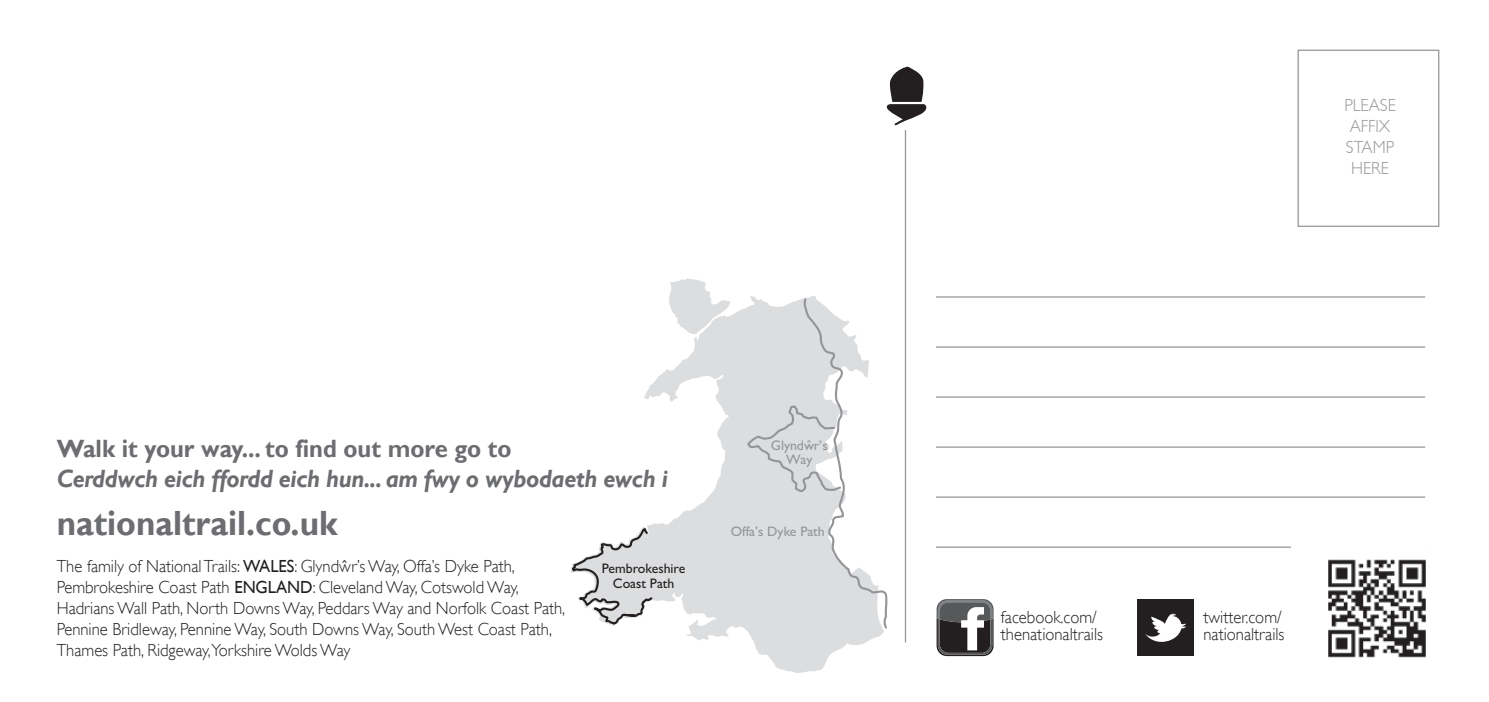
<style>
.page{position:relative;width:1489px;height:702px;background:#fff}
.page>*{position:absolute;margin:0;border:0;box-sizing:border-box;transform-origin:0 0}
.t1{font:700 35px "Gill Sans";color:#6c6d70;scale:.95 1}
.t2{font:italic 700 25px "Gill Sans";letter-spacing:-.015em;color:#6c6d70;scale:.95 1}
.t3{font:700 25px "Gill Sans";color:#6c6d70;scale:.95 1}
.t4{font:300 17.5px/21px "Gill Sans";color:#231f20;scale:.95 1}
.t5{font:300 17.5px/21px "Gill Sans";color:#939598;scale:.95 1}
.t6{font:13.75px/14.8px "Gill Sans";color:#939598;text-align:center}
.t7{font:13.75px/14.8px "Gill Sans";color:#231f20;text-align:center}
.s1{font-weight:400}
</style>
<div class="page">
<svg style="left:644px;top:302px;width:240px;height:371px"></svg>
<svg style="left:668px;top:278px;width:62px;height:57px"></svg>
<svg style="left:570px;top:527px;width:83px;height:99px"></svg>
<svg style="left:745px;top:296px;width:142px;height:334px"></svg>
<hr style="left:904px;top:64px;width:2px;height:578px;background:#939598">
<div style="left:1297px;top:50px;width:142px;height:177px;border:1px solid #939598"></div>
<hr style="left:935px;top:296px;width:489px;height:1px;background:#939598">
<hr style="left:935px;top:346px;width:489px;height:1px;background:#939598">
<hr style="left:935px;top:396px;width:489px;height:1px;background:#939598">
<hr style="left:935px;top:446px;width:489px;height:1px;background:#939598">
<hr style="left:935px;top:496px;width:489px;height:1px;background:#939598">
<hr style="left:935px;top:546px;width:489px;height:1px;background:#939598">
<div style="left:1136px;top:599px;width:57px;height:57px;background:#231f20"></div>
<svg style="left:1145px;top:613px;width:41px;height:29px"></svg>
<svg style="left:936px;top:599px;width:57px;height:57px"></svg>
<div style="left:881px;top:63px;width:49px;height:67px;background:#fff"></div>
<svg style="left:886px;top:67px;width:40px;height:58px"></svg>
<div style="left:1291px;top:532px;width:133px;height:124px;background:#fff"></div>
<img style="left:1328px;top:559px;width:98px;height:98px">
<h2 class="t3" style="left:57px;top:433px;width:480px">Walk it your way... to find out more go to</h2>
<h2 class="t2" style="left:57px;top:463px;width:644px">Cerddwch eich ffordd eich hun... am fwy o wybodaeth ewch i</h2>
<h1 class="t1" style="left:57px;top:502px;width:297px">nationaltrail.co.uk</h1>
<p class="t4" style="left:57px;top:556px;width:537px">The family of NationalTrails: <span class="s1">WALES</span>: Glyndwˆ r’s Way, Offa’s Dyke Path, Pembrokeshire Coast Path <span class="s1">ENGLAND</span>: Cleveland Way, Cotswold Way, Hadrians Wall Path, North Downs Way, Peddars Way and Norfolk Coast Path, Pennine Bridleway, Pennine Way, South Downs Way, South West Coast Path, Thames Path, Ridgeway,Yorkshire Wolds Way</p>
<p class="t7" style="left:602px;top:561px;width:85px">Pembrokeshire<br>Coast Path</p>
<p class="t6" style="left:770px;top:437px;width:58px">Glyndwˆ r’s<br>Way</p>
<p class="t6" style="left:730px;top:523px;width:95px">Offa’s Dyke Path</p>
<p class="t5" style="left:1344px;top:94px;width:56px">PLEASE<br>AFFIX<br>STAMP<br>HERE</p>
<p class="t4" style="left:1000px;top:608px;width:109px;line-height:17.5px">facebook.com/ thenationaltrails</p>
<p class="t4" style="left:1203px;top:608px;width:87px;line-height:17.5px">twitter.com/ nationaltrails</p>
</div>
